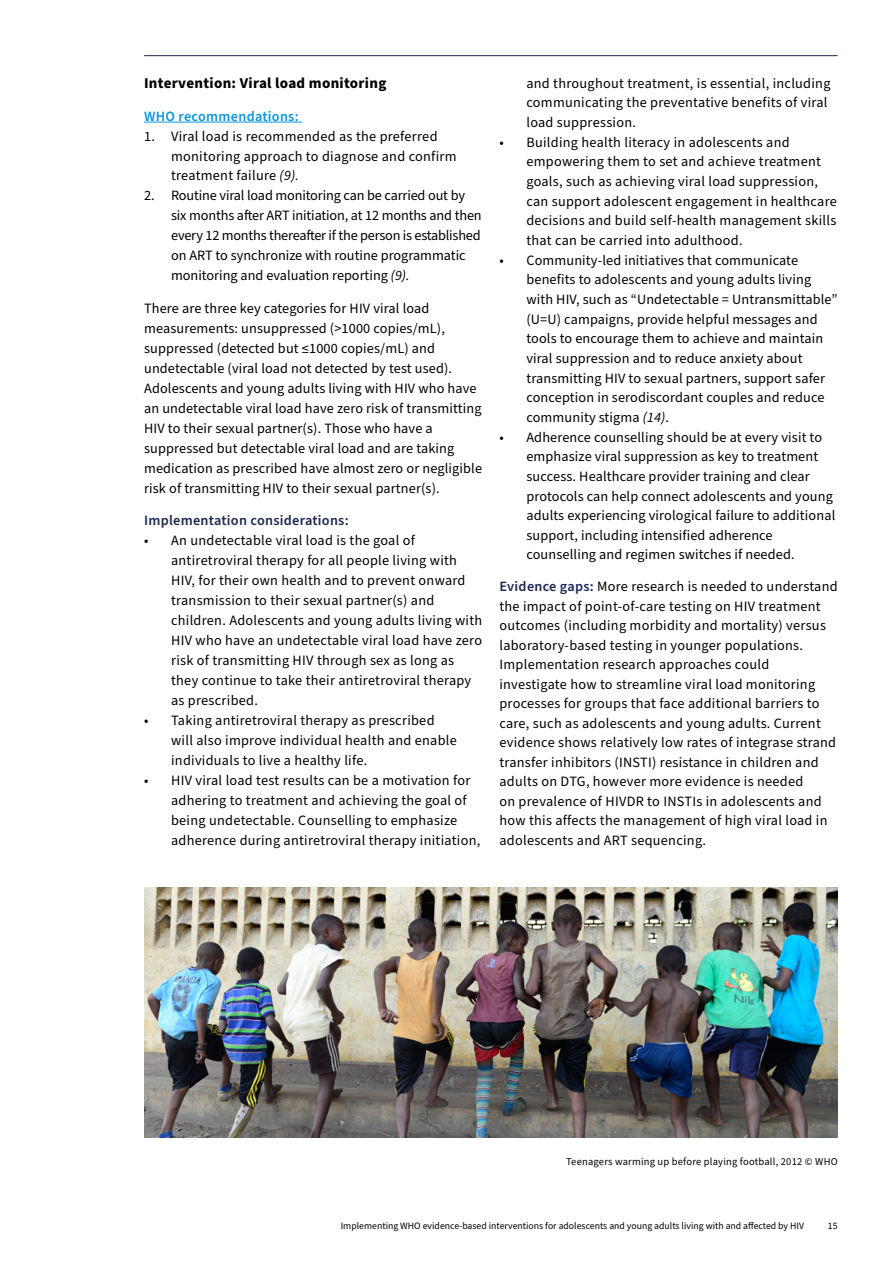
<style>
.page{position:relative;width:893px;height:1263px;background:#fff}
.page>*{position:absolute;margin:0;border:0;box-sizing:border-box;transform-origin:0 0}
.t1{font:700 15px "Source Sans Pro";letter-spacing:.02em;color:#000}
.t2{font:14.25px/20px "Source Sans Pro";letter-spacing:.01em;color:#000}
.t3{font:14.25px/20px "Source Sans Pro";letter-spacing:-.01em;color:#000}
.t4{font:600 14.25px "Source Sans Pro";letter-spacing:.02em;color:#1f2954}
.t5{font:600 14.25px "Source Sans Pro";letter-spacing:.02em;color:#0e97d5}
.t6{font:10.5px "Source Sans Pro";letter-spacing:.02em;color:#000}
.t7{font:9.75px "Source Sans Pro";color:#000}
.s1{font-style:italic}
.s2{font-weight:600;color:#1f2954}
</style>
<div class="page">
<hr style="left:144px;top:55px;width:694px;height:1px;background:#1f2954">
<hr style="left:144px;top:122px;width:158px;height:1px;background:#0e97d5">
<img style="left:144px;top:887px;width:694px;height:250px">
<p class="t1" style="left:144px;top:73px;width:244px">Intervention: Viral load monitoring</p>
<p class="t5" style="left:144px;top:107px;width:156px">WHO recommendations:</p>
<p class="t2" style="left:171px;top:127px;width:287px;text-indent:-27px">1. Viral load is recommended as the preferred monitoring approach to diagnose and confirm treatment failure <span class="s1">(9).</span></p>
<p class="t3" style="left:171px;top:186px;width:312px;text-indent:-27px">2. Routine viral load monitoring can be carried out by six months after ART initiation, at 12 months and then every 12 months thereafter if the person is established on ART to synchronize with routine programmatic monitoring and evaluation reporting <span class="s1">(9).</span></p>
<p class="t2" style="left:144px;top:299px;width:339px">There are three key categories for HIV viral load measurements: unsuppressed (&gt;1000 copies/mL), suppressed (detected but ≤1000 copies/mL) and undetectable (viral load not detected by test used).<br>Adolescents and young adults living with HIV who have an undetectable viral load have zero risk of transmitting HIV to their sexual partner(s). Those who have a suppressed but detectable viral load and are taking medication as prescribed have almost zero or negligible risk of transmitting HIV to their sexual partner(s).</p>
<p class="t4" style="left:144px;top:511px;width:206px">Implementation considerations:</p>
<p class="t2" style="left:171px;top:531px;width:313px;text-indent:-27px">• An undetectable viral load is the goal of antiretroviral therapy for all people living with HIV, for their own health and to prevent onward transmission to their sexual partner(s) and children. Adolescents and young adults living with HIV who have an undetectable viral load have zero risk of transmitting HIV through sex as long as they continue to take their antiretroviral therapy as prescribed.</p>
<p class="t2" style="left:171px;top:711px;width:287px;text-indent:-27px">• Taking antiretroviral therapy as prescribed will also improve individual health and enable individuals to live a healthy life.</p>
<p class="t2" style="left:171px;top:771px;width:311px;text-indent:-27px">• HIV viral load test results can be a motivation for adhering to treatment and achieving the goal of being undetectable. Counselling to emphasize adherence during antiretroviral therapy initiation,</p>
<p class="t2" style="left:526px;top:73px;width:306px">and throughout treatment, is essential, including communicating the preventative benefits of viral load suppression.</p>
<p class="t2" style="left:526px;top:132px;width:312px;text-indent:-27px">• Building health literacy in adolescents and empowering them to set and achieve treatment goals, such as achieving viral load suppression, can support adolescent engagement in healthcare decisions and build self-health management skills that can be carried into adulthood.</p>
<p class="t2" style="left:526px;top:250px;width:313px;text-indent:-27px">• Community-led initiatives that communicate benefits to adolescents and young adults living with HIV, such as “Undetectable = Untransmittable” (U=U) campaigns, provide helpful messages and tools to encourage them to achieve and maintain viral suppression and to reduce anxiety about transmitting HIV to sexual partners, support safer conception in serodiscordant couples and reduce community stigma <span class="s1">(14)</span>.</p>
<p class="t2" style="left:526px;top:427px;width:310px;text-indent:-27px">• Adherence counselling should be at every visit to emphasize viral suppression as key to treatment success. Healthcare provider training and clear protocols can help connect adolescents and young adults experiencing virological failure to additional support, including intensified adherence counselling and regimen switches if needed.</p>
<p class="t2" style="left:499px;top:577px;width:340px;line-height:19.5px"><span class="s2">Evidence gaps:</span> More research is needed to understand the impact of point-of-care testing on HIV treatment outcomes (including morbidity and mortality) versus laboratory-based testing in younger populations.<br>Implementation research approaches could investigate how to streamline viral load monitoring processes for groups that face additional barriers to care, such as adolescents and young adults. Current evidence shows relatively low rates of integrase strand transfer inhibitors (INSTI) resistance in children and adults on DTG, however more evidence is needed<br>on prevalence of HIVDR to INSTIs in adolescents and how this affects the management of high viral load in adolescents and ART sequencing.</p>
<p class="t6" style="left:566px;top:1155px;width:273px">Teenagers warming up before playing football, 2012 © WHO</p>
<p class="t7" style="left:341px;top:1219px;width:465px">Implementing WHO evidence-based interventions for adolescents and young adults living with and affected by HIV</p>
<p class="t7" style="left:828px;top:1219px;width:11px">15</p>
</div>
